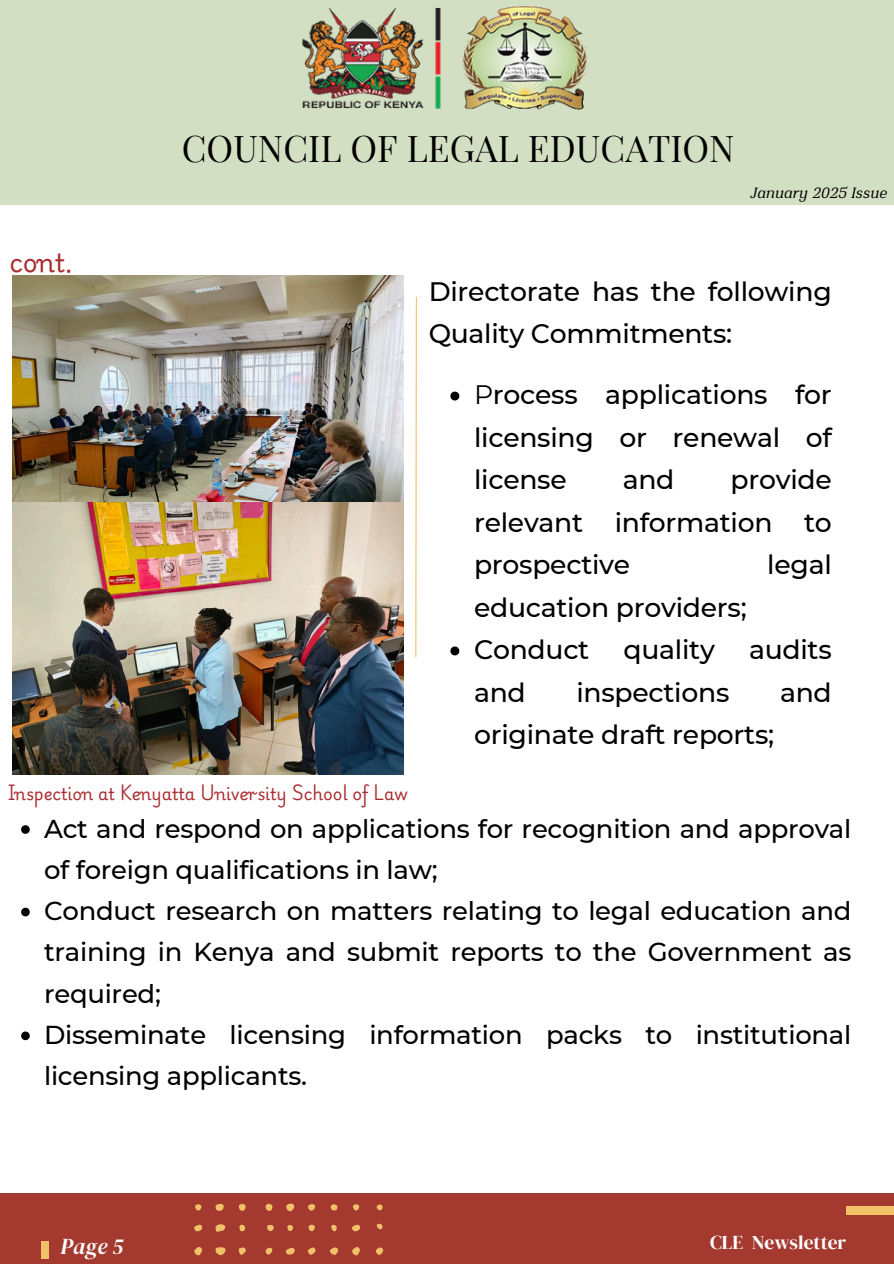
<style>
.page{position:relative;width:894px;height:1264px;background:#fff}
.page>*{position:absolute;margin:0;border:0;box-sizing:border-box;transform-origin:0 0}
.t1{font:36px "Playfair Display SC";color:#000}
.t2{font:500 26.7px/42.5px "Montserrat";letter-spacing:-.01em;color:#000;text-align:justify}
.t3{font:500 25.95px/41.2px "Montserrat";letter-spacing:-.01em;color:#000}
.t4{font:25.5px "Playwrite US Modern";color:#a92b2f}
.t5{font:italic 22.5px "DM Serif Display";color:#fff}
.t6{font:19.5px "DM Serif Display";color:#fff}
.t7{font:16.5px "Playwrite US Modern";color:#a92b2f}
.t8{font:italic 16.5px "Montnapha";color:#000}
.s1{font-weight:400}
</style>
<div class="page">
<div style="left:0;top:0;width:893px;height:205px;background:#d3dfc2"></div>
<div style="left:0;top:1193px;width:893px;height:70px;background:#a43a2f"></div>
<div style="left:41px;top:1241px;width:8px;height:18px;background:#f1c167"></div>
<div style="left:846px;top:1206px;width:47px;height:8px;background:#f1c167"></div>
<svg style="left:215px;top:1247px;width:10px;height:8px"></svg>
<svg style="left:215px;top:1224px;width:10px;height:8px"></svg>
<svg style="left:286px;top:1247px;width:9px;height:7px"></svg>
<svg style="left:352px;top:1247px;width:8px;height:8px"></svg>
<svg style="left:330px;top:1247px;width:8px;height:7px"></svg>
<svg style="left:286px;top:1203px;width:8px;height:8px"></svg>
<svg style="left:307px;top:1247px;width:8px;height:7px"></svg>
<svg style="left:376px;top:1247px;width:7px;height:7px"></svg>
<svg style="left:238px;top:1247px;width:8px;height:7px"></svg>
<svg style="left:215px;top:1203px;width:9px;height:7px"></svg>
<svg style="left:352px;top:1224px;width:8px;height:7px"></svg>
<svg style="left:265px;top:1247px;width:7px;height:7px"></svg>
<svg style="left:265px;top:1203px;width:7px;height:7px"></svg>
<svg style="left:239px;top:1204px;width:6px;height:6px"></svg>
<svg style="left:308px;top:1204px;width:7px;height:6px"></svg>
<svg style="left:330px;top:1204px;width:7px;height:6px"></svg>
<svg style="left:267px;top:1225px;width:7px;height:6px"></svg>
<svg style="left:308px;top:1224px;width:7px;height:7px"></svg>
<svg style="left:239px;top:1224px;width:6px;height:7px"></svg>
<svg style="left:353px;top:1204px;width:6px;height:6px"></svg>
<svg style="left:194px;top:1247px;width:8px;height:8px"></svg>
<svg style="left:194px;top:1224px;width:8px;height:7px"></svg>
<svg style="left:195px;top:1204px;width:6px;height:6px"></svg>
<svg style="left:331px;top:1224px;width:5px;height:7px"></svg>
<svg style="left:287px;top:1225px;width:6px;height:5px"></svg>
<svg style="left:376px;top:1204px;width:6px;height:6px"></svg>
<svg style="left:376px;top:1223px;width:6px;height:6px"></svg>
<img style="left:301px;top:6px;width:287px;height:104px">
<svg style="left:450px;top:391px;width:9px;height:9px"></svg>
<svg style="left:450px;top:646px;width:9px;height:9px"></svg>
<img style="left:13px;top:275px;width:390px;height:228px">
<svg style="left:21px;top:825px;width:9px;height:8px"></svg>
<svg style="left:21px;top:907px;width:9px;height:9px"></svg>
<svg style="left:21px;top:1031px;width:9px;height:9px"></svg>
<img style="left:13px;top:503px;width:390px;height:271px">
<svg style="left:415px;top:296px;width:2px;height:361px"></svg>
<p class="t4" style="left:10px;top:248px;width:65px">cont.</p>
<p class="t1" style="left:182px;top:123px;width:554px">COUNCIL OF LEGAL EDUCATION</p>
<h1 class="t8" style="left:750px;top:183px;width:138px">January 2025 Issue</h1>
<p class="t2" style="left:428px;top:270px;width:404px">Directorate has the following<br>Quality Commitments:</p>
<h2 class="t2" style="left:474px;top:373px;width:359px"><span class="s1">P</span>rocess applications for licensing or renewal of license</h2>
<h2 class="t2" style="left:474px;top:458px;width:359px;text-indent:256px">provide relevant information to prospective</h2>
<h2 class="t2" style="left:622px;top:458px;width:53px">and</h2>
<h2 class="t2" style="left:767px;top:543px;width:66px">legal</h2>
<h2 class="t2" style="left:474px;top:586px;width:274px">education providers;</h2>
<p class="t2" style="left:474px;top:628px;width:117px">Conduct</p>
<p class="t2" style="left:623px;top:628px;width:93px">quality</p>
<p class="t2" style="left:748px;top:628px;width:84px">audits</p>
<p class="t2" style="left:474px;top:671px;width:53px">and</p>
<p class="t2" style="left:576px;top:671px;width:154px">inspections</p>
<p class="t2" style="left:779px;top:671px;width:53px">and</p>
<p class="t2" style="left:474px;top:713px;width:301px">originate draft reports;</p>
<p class="t7" style="left:8px;top:784px;width:400px">Inspection at Kenyatta University School of Law</p>
<p class="t3" style="left:44px;top:807px;width:808px">Act and respond on applications for recognition and approval of foreign qualifications in law;</p>
<p class="t3" style="left:44px;top:890px;width:808px;text-align:justify">Conduct research on matters relating to legal education and training in Kenya and submit reports to the Government as required;</p>
<p class="t3" style="left:44px;top:1014px;width:808px">Disseminate licensing information packs to institutional licensing applicants.</p>
<p class="t5" style="left:60px;top:1230px;width:65px">Page 5</p>
<h3 class="t6" style="left:710px;top:1228px;width:137px">CLE Newsletter</h3>
</div>
